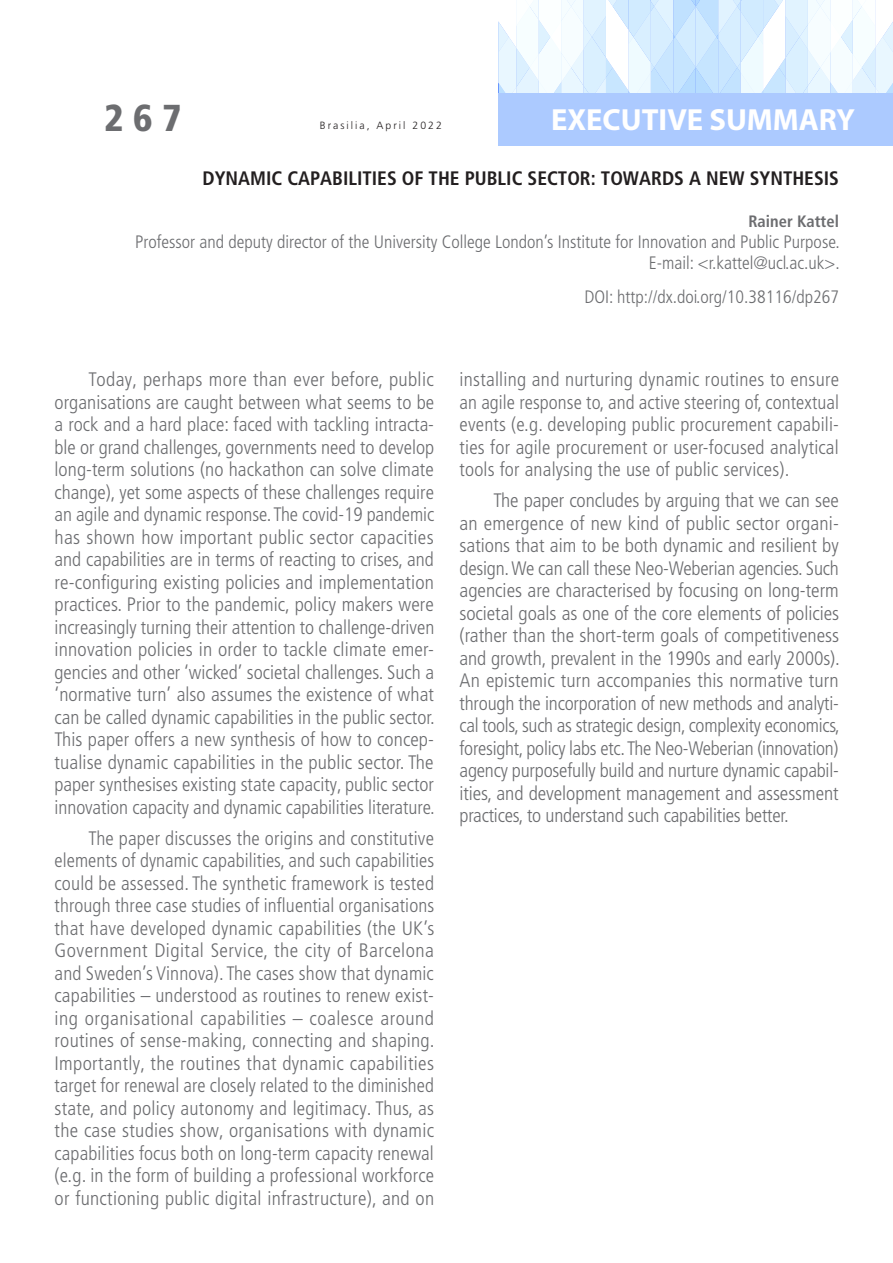
<style>
.page{position:relative;width:893px;height:1263px;background:#fff}
.page>*{position:absolute;margin:0;border:0;box-sizing:border-box;transform-origin:0 0}
.Numero{font:900 condensed 37.5px "Frutiger LT Pro";color:#6c6d70}
.t1{font:700 30.75px "Myriad Pro";color:#fff}
.texto_corrido_recuo{font:300 condensed 19.5px/22.5px "Frutiger LT Pro";color:#6c6d70;text-align:justify}
.titulo_principal{font:700 condensed 19.5px "Frutiger LT Pro";color:#231f20}
.cargo_autor{font:300 condensed 18px/21px "Frutiger LT Pro";color:#6c6d70;text-align:right}
.DOI{font:300 condensed 18px "Frutiger LT Pro";color:#6c6d70}
.autor{font:700 condensed 16.5px "Frutiger LT Pro";color:#6c6d70}
.inicio_data{font:300 10.5px "Frutiger LT Pro";letter-spacing:.19em;color:#231f20}
</style>
<div class="page">
<svg style="left:499px;top:0;width:394px;height:94px"></svg>
<div style="left:499px;top:94px;width:394px;height:52px;background:#accaff"></div>
<p class="Numero" style="left:104px;top:95px;width:79px">267</p>
<p class="inicio_data" style="left:320px;top:119px;width:123px">Brasilia, April 2022</p>
<h2 class="t1" style="left:551px;top:99px;width:306px">EXECUTIVE SUMMARY</h2>
<p class="titulo_principal" style="left:202px;top:166px;width:638px">DYNAMIC CAPABILITIES OF THE PUBLIC SECTOR: TOWARDS A NEW SYNTHESIS</p>
<p class="autor" style="left:748px;top:211px;width:92px">Rainer Kattel</p>
<p class="cargo_autor" style="left:135px;top:231px;width:706px">Professor and deputy director of the University College London’s Institute for Innovation and Public Purpose.<br>E-mail: &lt;r.kattel@ucl.ac.uk&gt;.</p>
<p class="DOI" style="left:584px;top:286px;width:256px">DOI: http://dx.doi.org/10.38116/dp267</p>
<p class="texto_corrido_recuo" style="left:55px;top:368px;width:382px;text-indent:34px">Today, perhaps more than ever before, public organisations are caught between what seems to be a rock and a hard place: faced with tackling intracta&shy;ble or grand challenges, governments need to develop long-term solutions (no hackathon can solve climate change), yet some aspects of these challenges require an agile and dynamic response. The covid-19 pandemic has shown how important public sector capacities and capabilities are in terms of reacting to crises, and re-configuring existing policies and implementation practices. Prior to the pandemic, policy makers were increasingly turning their attention to challenge-driven innovation policies in order to tackle climate emer&shy;gencies and other ‘wicked’ societal challenges. Such a ‘normative turn’ also assumes the existence of what can be called dynamic capabilities in the public sector.<br>This paper offers a new synthesis of how to concep&shy;tualise dynamic capabilities in the public sector. The paper synthesises existing state capacity, public sector innovation capacity and dynamic capabilities literature.</p>
<p class="texto_corrido_recuo" style="left:55px;top:827px;width:382px;text-indent:34px">The paper discusses the origins and constitutive elements of dynamic capabilities, and such capabilities could be assessed. The synthetic framework is tested through three case studies of influential organisations that have developed dynamic capabilities (the UK’s Government Digital Service, the city of Barcelona and Sweden’s Vinnova). The cases show that dynamic capabilities – understood as routines to renew exist&shy;ing organisational capabilities – coalesce around routines of sense-making, connecting and shaping.<br>Importantly, the routines that dynamic capabilities target for renewal are closely related to the diminished state, and policy autonomy and legitimacy. Thus, as the case studies show, organisations with dynamic capabilities focus both on long-term capacity renewal (e.g. in the form of building a professional workforce or functioning public digital infrastructure), and on</p>
<p class="texto_corrido_recuo" style="left:459px;top:368px;width:381px">installing and nurturing dynamic routines to ensure an agile response to, and active steering of, contextual events (e.g. developing public procurement capabili&shy;ties for agile procurement or user-focused analytical tools for analysing the use of public services).</p>
<p class="texto_corrido_recuo" style="left:459px;top:489px;width:382px;text-indent:34px">The paper concludes by arguing that we can see an emergence of new kind of public sector organi&shy;sations that aim to be both dynamic and resilient by design. We can call these Neo-Weberian agencies. Such agencies are characterised by focusing on long-term societal goals as one of the core elements of policies (rather than the short-term goals of competitiveness and growth, prevalent in the 1990s and early 2000s).<br>An epistemic turn accompanies this normative turn through the incorporation of new methods and analyti&shy;cal tools, such as strategic design, complexity economics, foresight, policy labs etc. The Neo-Weberian (innovation) agency purposefully build and nurture dynamic capabil&shy;ities, and development management and assessment practices, to understand such capabilities better.</p>
</div>
